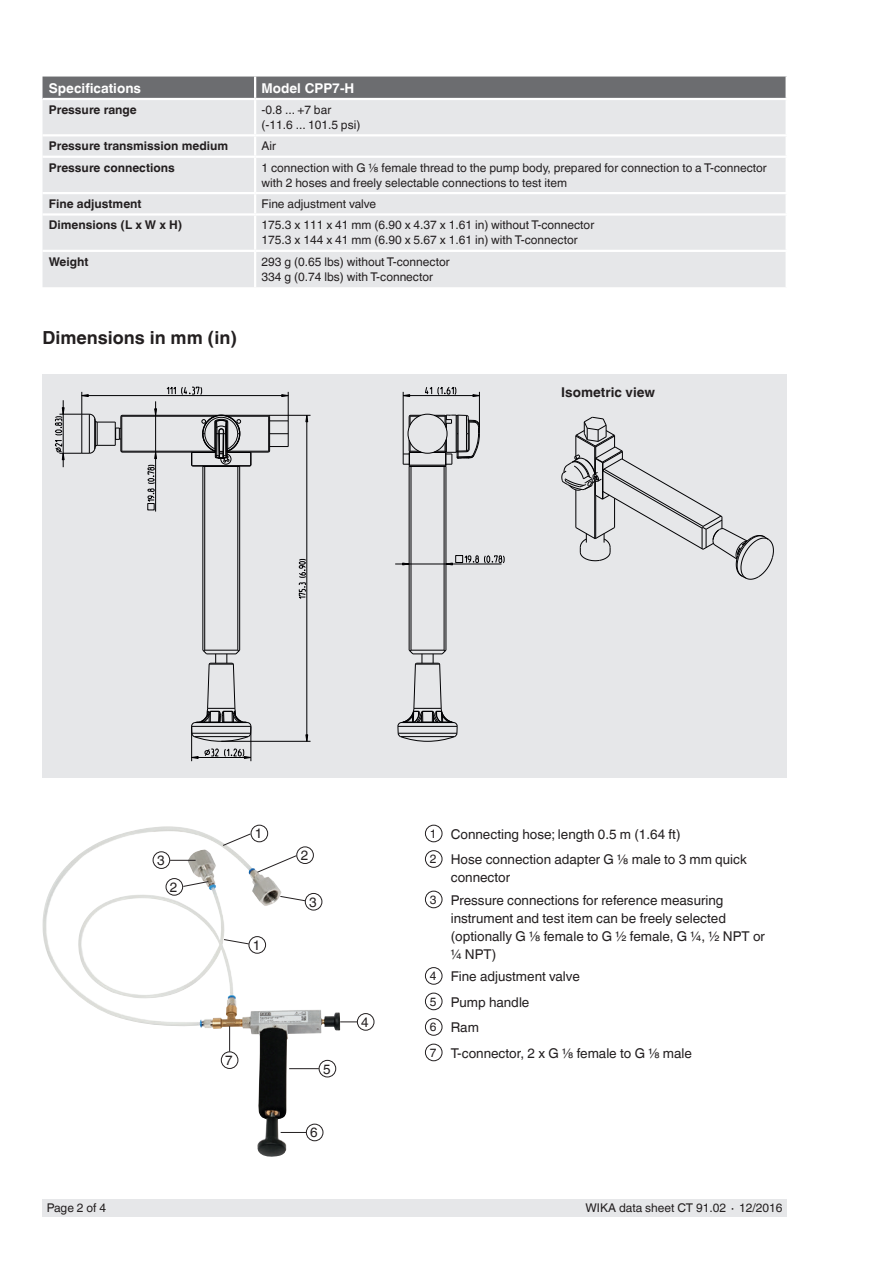
<style>
.page{position:relative;width:893px;height:1263px;background:#fff}
.page>*{position:absolute;margin:0;border:0;box-sizing:border-box;transform-origin:0 0}
.t1{font:700 18px "Helvetica World";color:#231f20}
.t2{font:13.5px/25.5px "Helvetica World";color:#231f20}
.t3{font:700 13.5px "Helvetica World";color:#fff}
.t4{font:700 13.5px "Helvetica World";color:#231f20}
.t5{font:12px/15px "Helvetica World";color:#231f20}
.t6{font:700 12px "Helvetica World";color:#231f20}
.s1{font-size:12px}
</style>
<div class="page">
<div style="left:43px;top:1199px;width:744px;height:17px;background:#e6e7e9"></div>
<div style="left:43px;top:374px;width:744px;height:404px;background:#e6e7e9"></div>
<hr style="left:446px;top:466px;width:1px;height:184px;background:#000002">
<hr style="left:444px;top:466px;width:1px;height:184px;background:#000002">
<hr style="left:411px;top:466px;width:1px;height:184px;background:#000002">
<hr style="left:409px;top:466px;width:1px;height:184px;background:#000002">
<svg style="left:403px;top:440px;width:19px;height:27px"></svg>
<hr style="left:409px;top:465px;width:37px;height:1px;background:#000002">
<hr style="left:409px;top:466px;width:37px;height:1px;background:#000002">
<svg style="left:408px;top:414px;width:13px;height:13px"></svg>
<div style="left:408px;top:414px;width:39px;height:40px;border:1px solid #000002;border-radius:50%"></div>
<svg style="left:433px;top:414px;width:47px;height:53px"></svg>
<svg style="left:397px;top:649px;width:61px;height:93px"></svg>
<svg style="left:464px;top:555px;width:40px;height:8px"></svg>
<div style="left:455px;top:555px;width:8px;height:8px;border:1px solid #000002"></div>
<hr style="left:395px;top:564px;width:106px;height:1px;background:#000002">
<svg style="left:425px;top:387px;width:7px;height:7px"></svg>
<svg style="left:438px;top:387px;width:18px;height:8px"></svg>
<svg style="left:473px;top:394px;width:6px;height:3px"></svg>
<svg style="left:404px;top:394px;width:6px;height:3px"></svg>
<hr style="left:403px;top:392px;width:1px;height:62px;background:#000002">
<hr style="left:403px;top:395px;width:76px;height:1px;background:#000002">
<hr style="left:479px;top:392px;width:1px;height:34px;background:#000002">
<hr style="left:228px;top:451px;width:41px;height:1px;background:#000002">
<hr style="left:122px;top:451px;width:93px;height:1px;background:#000002">
<hr style="left:227px;top:452px;width:42px;height:1px;background:#000002">
<hr style="left:122px;top:452px;width:93px;height:1px;background:#000002">
<hr style="left:239px;top:466px;width:1px;height:184px;background:#000002">
<hr style="left:237px;top:466px;width:1px;height:184px;background:#000002">
<hr style="left:204px;top:466px;width:1px;height:184px;background:#000002">
<hr style="left:203px;top:466px;width:1px;height:184px;background:#000002">
<hr style="left:224px;top:415px;width:45px;height:1px;background:#000002">
<hr style="left:122px;top:415px;width:97px;height:1px;background:#000002">
<hr style="left:228px;top:416px;width:41px;height:1px;background:#000002">
<hr style="left:122px;top:416px;width:93px;height:1px;background:#000002">
<svg style="left:191px;top:414px;width:61px;height:53px"></svg>
<svg style="left:191px;top:649px;width:61px;height:93px"></svg>
<svg style="left:204px;top:748px;width:47px;height:11px"></svg>
<svg style="left:192px;top:756px;width:6px;height:3px"></svg>
<hr style="left:251px;top:726px;width:1px;height:35px;background:#000002">
<hr style="left:191px;top:726px;width:1px;height:35px;background:#000002">
<hr style="left:192px;top:757px;width:59px;height:1px;background:#000002">
<svg style="left:298px;top:559px;width:8px;height:40px"></svg>
<hr style="left:269px;top:415px;width:41px;height:1px;background:#000002">
<hr style="left:307px;top:415px;width:1px;height:326px;background:#000002">
<hr style="left:221px;top:741px;width:89px;height:1px;background:#000002">
<svg style="left:147px;top:465px;width:8px;height:37px"></svg>
<div style="left:148px;top:503px;width:6px;height:7px;border:1px solid #000002"></div>
<svg style="left:154px;top:408px;width:3px;height:8px"></svg>
<svg style="left:154px;top:452px;width:3px;height:7px"></svg>
<hr style="left:155px;top:401px;width:1px;height:111px;background:#000002">
<hr style="left:63px;top:400px;width:1px;height:67px;background:#000002">
<svg style="left:167px;top:387px;width:35px;height:8px"></svg>
<hr style="left:82px;top:395px;width:206px;height:1px;background:#000002">
<svg style="left:268px;top:392px;width:21px;height:61px"></svg>
<svg style="left:55px;top:392px;width:68px;height:68px"></svg>
<svg style="left:561px;top:417px;width:213px;height:163px"></svg>
<div style="left:43px;top:77px;width:742px;height:21px;background:#6c6d70"></div>
<div style="left:43px;top:100px;width:742px;height:187px;background:#e6e7e9"></div>
<hr style="left:43px;top:134px;width:212px;height:2px;background:#fff">
<hr style="left:43px;top:192px;width:212px;height:2px;background:#fff">
<hr style="left:43px;top:213px;width:212px;height:3px;background:#fff">
<hr style="left:43px;top:250px;width:212px;height:2px;background:#fff">
<hr style="left:254px;top:136px;width:2px;height:20px;background:#fff">
<hr style="left:254px;top:158px;width:2px;height:34px;background:#fff">
<hr style="left:43px;top:156px;width:212px;height:2px;background:#fff">
<hr style="left:255px;top:156px;width:533px;height:2px;background:#fff">
<svg style="left:254px;top:194px;width:2px;height:19px"></svg>
<hr style="left:254px;top:252px;width:2px;height:35px;background:#fff">
<hr style="left:255px;top:213px;width:533px;height:3px;background:#fff">
<hr style="left:254px;top:216px;width:2px;height:34px;background:#fff">
<hr style="left:255px;top:250px;width:533px;height:2px;background:#fff">
<hr style="left:254px;top:77px;width:2px;height:21px;background:#fff">
<hr style="left:254px;top:100px;width:2px;height:34px;background:#fff">
<hr style="left:255px;top:134px;width:533px;height:2px;background:#fff">
<hr style="left:255px;top:192px;width:533px;height:2px;background:#fff">
<div style="left:425px;top:825px;width:17px;height:17px;border:1px solid #231f20;border-radius:50%"></div>
<div style="left:425px;top:850px;width:17px;height:17px;border:1px solid #231f20;border-radius:50%"></div>
<div style="left:425px;top:891px;width:17px;height:17px;border:1px solid #231f20;border-radius:50%"></div>
<div style="left:425px;top:967px;width:17px;height:17px;border:1px solid #231f20;border-radius:50%"></div>
<div style="left:425px;top:993px;width:17px;height:17px;border:1px solid #231f20;border-radius:50%"></div>
<div style="left:425px;top:1018px;width:17px;height:17px;border:1px solid #231f20;border-radius:50%"></div>
<div style="left:425px;top:1044px;width:17px;height:17px;border:1px solid #231f20;border-radius:50%"></div>
<img style="left:42px;top:829px;width:298px;height:328px">
<div style="left:166px;top:878px;width:17px;height:17px;border:1px solid #231f20;border-radius:50%"></div>
<svg style="left:182px;top:881px;width:27px;height:6px"></svg>
<svg style="left:256px;top:855px;width:41px;height:18px"></svg>
<svg style="left:222px;top:833px;width:29px;height:13px"></svg>
<div style="left:357px;top:1013px;width:17px;height:17px;border:1px solid #231f20;border-radius:50%"></div>
<svg style="left:340px;top:1021px;width:17px;height:1px"></svg>
<div style="left:319px;top:1060px;width:17px;height:17px;border:1px solid #231f20;border-radius:50%"></div>
<hr style="left:289px;top:1068px;width:30px;height:1px;background:#231f20">
<div style="left:305px;top:893px;width:17px;height:17px;border:1px solid #231f20;border-radius:50%"></div>
<div style="left:249px;top:936px;width:17px;height:17px;border:1px solid #231f20;border-radius:50%"></div>
<div style="left:297px;top:847px;width:17px;height:17px;border:1px solid #231f20;border-radius:50%"></div>
<div style="left:251px;top:825px;width:17px;height:17px;border:1px solid #231f20;border-radius:50%"></div>
<svg style="left:279px;top:895px;width:27px;height:7px"></svg>
<svg style="left:223px;top:939px;width:27px;height:6px"></svg>
<div style="left:153px;top:851px;width:17px;height:18px;border:1px solid #231f20;border-radius:50%"></div>
<svg style="left:170px;top:860px;width:26px;height:1px"></svg>
<div style="left:306px;top:1124px;width:17px;height:17px;border:1px solid #231f20;border-radius:50%"></div>
<svg style="left:281px;top:1132px;width:25px;height:1px"></svg>
<div style="left:221px;top:1052px;width:17px;height:17px;border:1px solid #231f20;border-radius:50%"></div>
<svg style="left:229px;top:1026px;width:1px;height:26px"></svg>
<p class="t3" style="left:49px;top:80px;width:94px">Specifications</p>
<p class="t3" style="left:261px;top:80px;width:94px">Model CPP7-H</p>
<p class="t6" style="left:49px;top:103px;width:89px">Pressure range</p>
<p class="t5" style="left:262px;top:102px;width:100px">-0.8 ... +7 bar (-11.6 ... 101.5 psi)</p>
<p class="t6" style="left:49px;top:139px;width:181px">Pressure transmission medium</p>
<p class="t5" style="left:262px;top:139px;width:16px">Air</p>
<p class="t6" style="left:49px;top:161px;width:127px">Pressure connections</p>
<p class="t5" style="left:262px;top:160px;width:507px">1 connection with G ⅛ female thread to the pump body, prepared for connection to a T-connector with 2 hoses and freely selectable connections to test item</p>
<p class="t6" style="left:49px;top:197px;width:94px">Fine adjustment</p>
<p class="t5" style="left:262px;top:196px;width:116px">Fine adjustment valve</p>
<p class="t6" style="left:49px;top:218px;width:135px">Dimensions (L x W x H)</p>
<p class="t5" style="left:262px;top:218px;width:334px">175.3 x 111 x 41 mm (6.90 x 4.37 x 1.61 in) without T-connector<br>175.3 x 144 x 41 mm (6.90 x 5.67 x 1.61 in) with T-connector</p>
<p class="t6" style="left:49px;top:255px;width:41px">Weight</p>
<p class="t5" style="left:262px;top:254px;width:190px">293 g (0.65 lbs) without T-connector<br>334 g (0.74 lbs) with T-connector</p>
<h1 class="t1" style="left:43px;top:327px;width:196px">Dimensions in mm (in)</h1>
<p class="t4" style="left:561px;top:384px;width:95px">Isometric view</p>
<p class="t2" style="left:157px;top:847px;width:9px">3</p>
<p class="t2" style="left:170px;top:874px;width:9px">2</p>
<p class="t2" style="left:255px;top:821px;width:9px">1</p>
<p class="t2" style="left:253px;top:932px;width:9px">1</p>
<p class="t2" style="left:225px;top:1047px;width:9px">7</p>
<p class="t2" style="left:301px;top:843px;width:9px">2</p>
<p class="t2" style="left:309px;top:889px;width:9px">3</p>
<p class="t2" style="left:323px;top:1056px;width:9px">5</p>
<p class="t2" style="left:310px;top:1120px;width:9px">6</p>
<p class="t2" style="left:361px;top:1009px;width:9px">4</p>
<p class="t2" style="left:430px;top:821px;width:319px"><span class="s1">1</span> Connecting hose; length 0.5 m (1.64 ft)<br><span class="s1">2</span> Hose connection adapter G ⅛ male to 3 mm quick</p>
<p class="t2" style="left:430px;top:866px;width:295px;line-height:22.5px;text-indent:21px">connector<br><span class="s1">3</span> Pressure connections for reference measuring</p>
<p class="t2" style="left:451px;top:909px;width:316px;line-height:18px">instrument and test item can be freely selected (optionally G ⅛ female to G ½ female, G ¼, ½ NPT or ¼ NPT)</p>
<p class="t2" style="left:430px;top:964px;width:264px"><span class="s1">4</span> Fine adjustment valve<br><span class="s1">5</span> Pump handle<br><span class="s1">6</span> Ram<br><span class="s1">7</span> T-connector, 2 x G ⅛ female to G ⅛ male</p>
<p class="t5" style="left:47px;top:1200px;width:61px">Page 2 of 4</p>
<p class="t5" style="left:585px;top:1200px;width:198px">WIKA data sheet CT 91.02 ∙ 12/2016</p>
</div>
